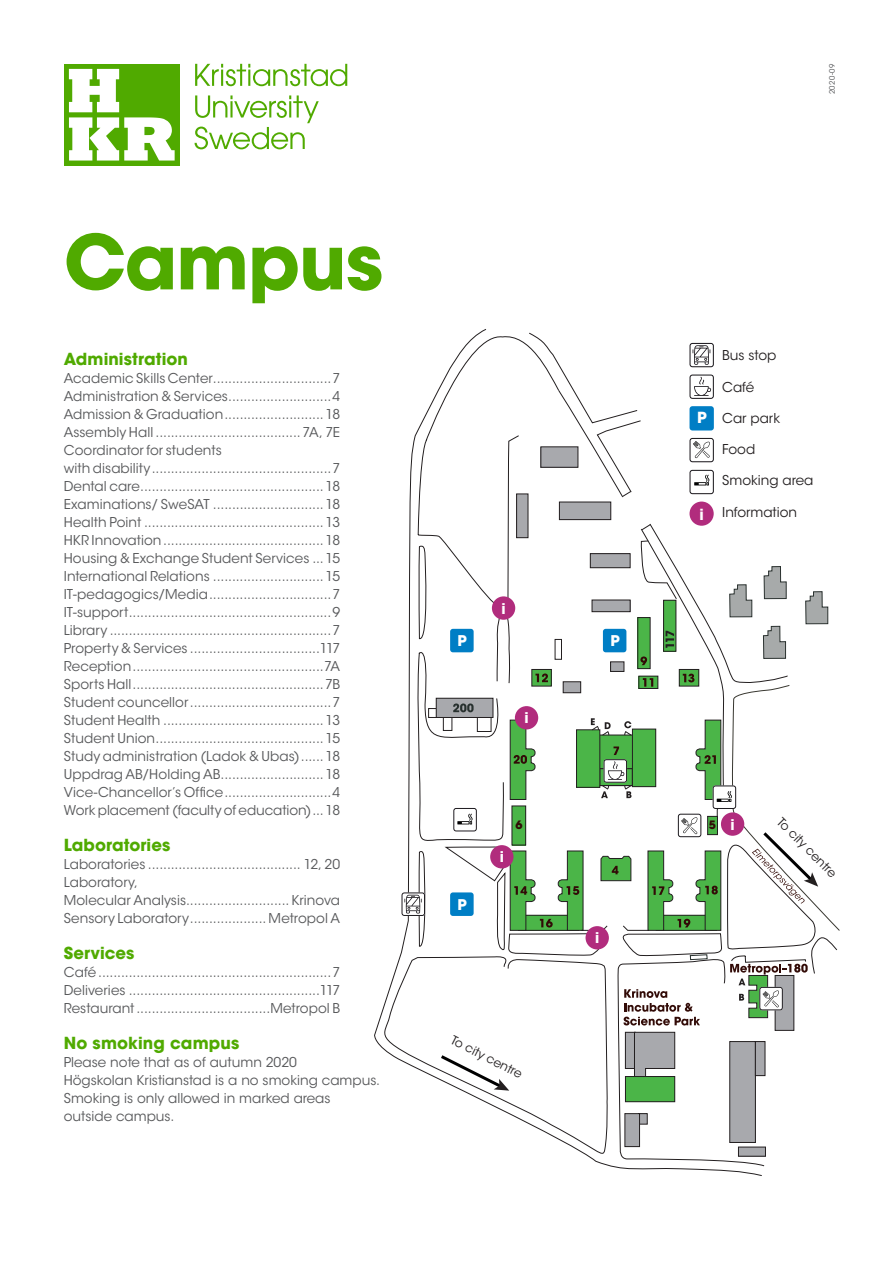
<style>
.page{position:relative;width:893px;height:1263px;background:#fff}
.page>*{position:absolute;margin:0;border:0;box-sizing:border-box;transform-origin:0 0}
.t1{font:700 75px "ITC Avant Garde Std";letter-spacing:-.015em;color:#50aa00}
.Innehåll_H1{font:700 16.5px "ITC Avant Garde Std";letter-spacing:.01em;color:#50aa00}
.Innehåll_H2{font:700 16.5px "ITC Avant Garde Std";color:#50aa00}
.t2{font:700 15.15px "ITC Avant Garde Std";color:#fff}
.t3{font:700 14.7px "ITC Avant Garde Std";color:#fff}
.Innehåll_H2-2{font:13.5px "ITC Avant Garde Std";letter-spacing:.005em;color:#57585a}
.t4{font:13.5px "ITC Avant Garde Std";color:#231f20}
.t5{font:12.3px "ITC Avant Garde Std";color:#231f20}
.t6{font:700 11.55px "ITC Avant Garde Std";color:#320b07}
.bröd{font:7.5px "ITC Avant Garde Std";letter-spacing:.035em;color:#57585a}
</style>
<div class="page">
<div style="left:64px;top:64px;width:116px;height:102px;background:#50aa00"></div>
<svg style="left:69px;top:69px;width:106px;height:92px"></svg>
<svg style="left:195px;top:64px;width:152px;height:22px"></svg>
<svg style="left:195px;top:95px;width:124px;height:54px"></svg>
<svg style="left:374px;top:420px;width:463px;height:746px"></svg>
<svg style="left:426px;top:332px;width:133px;height:109px"></svg>
<div style="left:555px;top:639px;width:7px;height:21px;border:1px solid #231f20"></div>
<svg style="left:438px;top:1052px;width:71px;height:39px"></svg>
<div style="left:639px;top:1113px;width:8px;height:11px;background:#a8a9ad"></div>
<div style="left:638px;top:1113px;width:9px;height:11px;border:1px solid #231f20"></div>
<div style="left:590px;top:554px;width:40px;height:14px;background:#a8a9ad"></div>
<div style="left:590px;top:553px;width:40px;height:15px;border:1px solid #231f20"></div>
<div style="left:611px;top:662px;width:13px;height:9px;background:#a8a9ad"></div>
<div style="left:610px;top:662px;width:14px;height:10px;border:1px solid #231f20"></div>
<div style="left:592px;top:600px;width:38px;height:12px;background:#a8a9ad"></div>
<div style="left:592px;top:600px;width:38px;height:12px;border:1px solid #231f20"></div>
<div style="left:625px;top:1113px;width:14px;height:33px;background:#a8a9ad"></div>
<div style="left:625px;top:1113px;width:15px;height:34px;border:1px solid #231f20"></div>
<div style="left:775px;top:975px;width:19px;height:55px;background:#a8a9ad"></div>
<div style="left:775px;top:975px;width:19px;height:56px;border:1px solid #231f20"></div>
<div style="left:730px;top:1041px;width:25px;height:101px;background:#a8a9ad"></div>
<div style="left:729px;top:1041px;width:27px;height:102px;border:1px solid #231f20"></div>
<div style="left:755px;top:1041px;width:10px;height:34px;background:#a8a9ad"></div>
<div style="left:755px;top:1041px;width:10px;height:35px;border:1px solid #231f20"></div>
<div style="left:738px;top:1147px;width:27px;height:9px;background:#a8a9ad"></div>
<div style="left:436px;top:698px;width:57px;height:19px;background:#a8a9ad"></div>
<div style="left:436px;top:698px;width:57px;height:20px;border:1px solid #231f20"></div>
<svg style="left:623px;top:989px;width:77px;height:36px"></svg>
<svg style="left:618px;top:488px;width:39px;height:44px"></svg>
<svg style="left:666px;top:631px;width:8px;height:17px"></svg>
<svg style="left:690px;top:954px;width:17px;height:6px"></svg>
<div style="left:689px;top:406px;width:25px;height:24px;background:#007ec5;border-radius:3px"></div>
<svg style="left:689px;top:343px;width:25px;height:24px"></svg>
<svg style="left:689px;top:375px;width:25px;height:24px"></svg>
<svg style="left:689px;top:438px;width:25px;height:24px"></svg>
<div style="left:689px;top:501px;width:25px;height:25px;background:#b12c7d;border-radius:50%"></div>
<div style="left:450px;top:892px;width:24px;height:24px;background:#007ec5;border-radius:3px"></div>
<div style="left:450px;top:629px;width:24px;height:23px;background:#007ec5;border-radius:3px"></div>
<div style="left:603px;top:629px;width:23px;height:23px;background:#007ec5;border-radius:3px"></div>
<div style="left:490px;top:845px;width:23px;height:23px;background:#b12c7d;border-radius:50%"></div>
<div style="left:585px;top:926px;width:24px;height:23px;background:#b12c7d;border-radius:50%"></div>
<div style="left:492px;top:596px;width:23px;height:24px;background:#b12c7d;border-radius:50%"></div>
<svg style="left:730px;top:964px;width:78px;height:54px"></svg>
<svg style="left:401px;top:892px;width:24px;height:24px"></svg>
<svg style="left:640px;top:656px;width:7px;height:9px"></svg>
<svg style="left:428px;top:703px;width:64px;height:29px"></svg>
<svg style="left:729px;top:584px;width:23px;height:33px"></svg>
<svg style="left:764px;top:566px;width:23px;height:33px"></svg>
<svg style="left:805px;top:591px;width:23px;height:33px"></svg>
<svg style="left:763px;top:626px;width:23px;height:33px"></svg>
<svg style="left:453px;top:808px;width:24px;height:23px"></svg>
<svg style="left:509px;top:673px;width:331px;height:258px"></svg>
<div style="left:721px;top:812px;width:23px;height:24px;background:#b12c7d;border-radius:50%"></div>
<svg style="left:689px;top:470px;width:25px;height:24px"></svg>
<h1 class="t1" style="left:64px;top:213px;width:321px">Campus</h1>
<p class="Innehåll_H1" style="left:64px;top:348px;width:126px">Administration</p>
<p class="Innehåll_H2-2" style="left:64px;top:370px;width:278px">Academic Skills Center...............................7</p>
<p class="Innehåll_H2-2" style="left:64px;top:388px;width:278px">Administration &amp; Services...........................4</p>
<p class="Innehåll_H2-2" style="left:64px;top:406px;width:278px">Admission &amp; Graduation..........................18</p>
<p class="Innehåll_H2-2" style="left:64px;top:424px;width:278px">Assembly Hall ......................................7A, 7E</p>
<p class="Innehåll_H2-2" style="left:64px;top:442px;width:159px">Coordinator for students</p>
<p class="Innehåll_H2-2" style="left:64px;top:460px;width:278px">with disability...............................................7</p>
<p class="Innehåll_H2-2" style="left:64px;top:478px;width:278px">Dental care................................................18</p>
<p class="Innehåll_H2-2" style="left:64px;top:496px;width:278px">Examinations/ SweSAT .............................18</p>
<p class="Innehåll_H2-2" style="left:64px;top:514px;width:278px">Health Point ...............................................13</p>
<p class="Innehåll_H2-2" style="left:64px;top:532px;width:278px">HKR Innovation..........................................18</p>
<p class="Innehåll_H2-2" style="left:64px;top:550px;width:278px">Housing &amp; Exchange Student Services ...15</p>
<p class="Innehåll_H2-2" style="left:64px;top:568px;width:278px">International Relations .............................15</p>
<p class="Innehåll_H2-2" style="left:64px;top:586px;width:278px">IT-pedagogics/Media................................7</p>
<p class="Innehåll_H2-2" style="left:64px;top:604px;width:278px">IT-support.....................................................9</p>
<p class="Innehåll_H2-2" style="left:64px;top:622px;width:278px">Library ..........................................................7</p>
<p class="Innehåll_H2-2" style="left:64px;top:640px;width:278px">Property &amp; Services ..................................117</p>
<p class="Innehåll_H2-2" style="left:64px;top:658px;width:278px">Reception..................................................7A</p>
<p class="Innehåll_H2-2" style="left:64px;top:676px;width:278px">Sports Hall..................................................7B</p>
<p class="Innehåll_H2-2" style="left:64px;top:694px;width:278px">Student councellor.....................................7</p>
<p class="Innehåll_H2-2" style="left:64px;top:712px;width:278px">Student Health ..........................................13</p>
<p class="Innehåll_H2-2" style="left:64px;top:730px;width:278px">Student Union............................................15</p>
<p class="Innehåll_H2-2" style="left:64px;top:748px;width:278px">Study administration (Ladok &amp; Ubas)......18</p>
<p class="Innehåll_H2-2" style="left:64px;top:766px;width:278px">Uppdrag AB/Holding AB...........................18</p>
<p class="Innehåll_H2-2" style="left:64px;top:784px;width:278px">Vice-Chancellor’s Office............................4</p>
<p class="Innehåll_H2-2" style="left:64px;top:802px;width:278px">Work placement (faculty of education)...18</p>
<p class="Innehåll_H2" style="left:64px;top:834px;width:108px">Laboratories</p>
<p class="Innehåll_H2-2" style="left:64px;top:856px;width:278px">Laboratories ........................................ 12, 20</p>
<p class="Innehåll_H2-2" style="left:64px;top:874px;width:76px">Laboratory,</p>
<p class="Innehåll_H2-2" style="left:64px;top:892px;width:278px">Molecular Analysis...........................Krinova</p>
<p class="Innehåll_H2-2" style="left:64px;top:910px;width:278px">Sensory Laboratory.................... Metropol A</p>
<p class="Innehåll_H2" style="left:64px;top:942px;width:72px">Services</p>
<p class="Innehåll_H2-2" style="left:64px;top:964px;width:278px">Café .............................................................7</p>
<p class="Innehåll_H2-2" style="left:64px;top:982px;width:278px">Deliveries ..................................................117</p>
<p class="Innehåll_H2-2" style="left:64px;top:1000px;width:278px">Restaurant...................................Metropol B</p>
<p class="Innehåll_H1" style="left:64px;top:1032px;width:177px">No smoking campus</p>
<p class="Innehåll_H2-2" style="left:64px;top:1054px;width:235px">Please note that as of autumn 2020</p>
<p class="Innehåll_H2-2" style="left:64px;top:1072px;width:318px">Högskolan Kristianstad is a no smoking campus.</p>
<p class="Innehåll_H2-2" style="left:64px;top:1090px;width:268px">Smoking is only allowed in marked areas</p>
<p class="Innehåll_H2-2" style="left:64px;top:1108px;width:112px">outside campus.</p>
<p class="bröd" style="left:827px;top:94px;width:32px;rotate:-90deg">2020-09</p>
<p class="t3" style="left:501px;top:599px;width:6px">i</p>
<p class="t3" style="left:458px;top:631px;width:11px">P</p>
<p class="t3" style="left:610px;top:631px;width:11px">P</p>
<p class="t3" style="left:524px;top:708px;width:6px">i</p>
<p class="t2" style="left:697px;top:407px;width:11px">P</p>
<p class="t2" style="left:699px;top:504px;width:6px">i</p>
<p class="t4" style="left:722px;top:347px;width:56px">Bus stop</p>
<p class="t4" style="left:722px;top:378px;width:33px">Café</p>
<p class="t4" style="left:722px;top:410px;width:59px">Car park</p>
<p class="t4" style="left:722px;top:441px;width:35px">Food</p>
<p class="t4" style="left:722px;top:472px;width:93px">Smoking area</p>
<p class="t4" style="left:722px;top:503px;width:76px">Information</p>
<p class="t3" style="left:458px;top:895px;width:11px">P</p>
<p class="t3" style="left:500px;top:847px;width:6px">i</p>
<p class="t6" style="left:515px;top:817px;width:9px">6</p>
<p class="t6" style="left:709px;top:817px;width:9px">5</p>
<p class="t3" style="left:730px;top:815px;width:6px">i</p>
<p class="t3" style="left:595px;top:928px;width:6px">i</p>
<p class="t5" style="left:455px;top:1032px;width:80px;rotate:27deg">To city centre</p>
<p class="t5" style="left:785px;top:814px;width:80px;rotate:45deg">To city centre</p>
</div>
